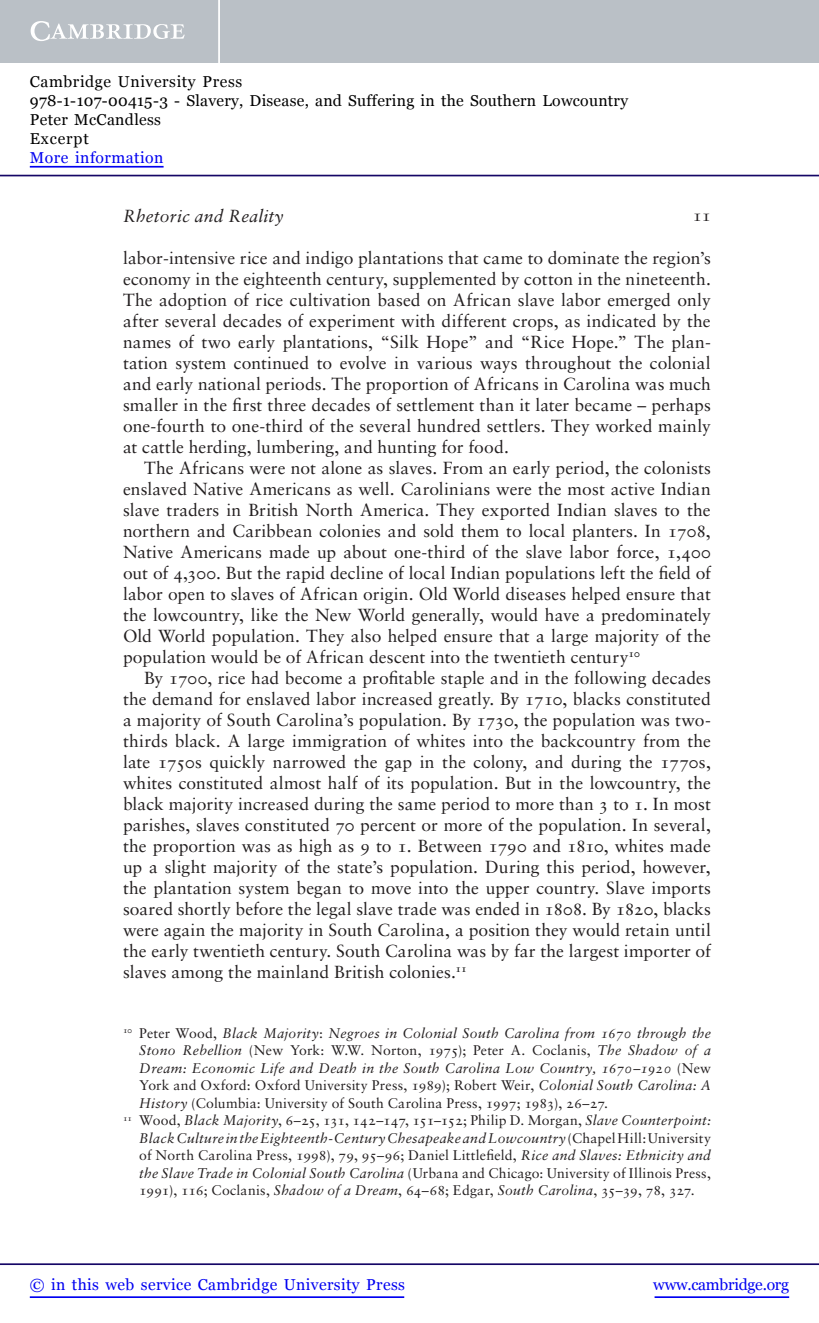
<style>
.page{position:relative;width:819px;height:1323px;background:#fff}
.page>*{position:absolute;margin:0;border:0;box-sizing:border-box;transform-origin:0 0}
.t1{font:17.5px/21px "Sabon LT Std";color:#231f20;text-align:justify}
.t2{font:italic 17.5px "Sabon LT Std";letter-spacing:.015em;color:#231f20}
.t3{font:16.62px "Sabon LT Std";color:#231f20}
.t4{font:15.75px/18.9px "Georgia";letter-spacing:.015em;color:#000}
.t5{font:15.75px "Georgia";letter-spacing:.025em;color:#0000f1}
.t6{font:15.75px "Georgia";letter-spacing:-.015em;color:#0000f1}
.t7{font:14px "Sabon LT Std";color:#231f20}
.t8{font:italic 14px "Sabon LT Std";letter-spacing:.02em;color:#231f20}
.t9{font:14px "Sabon LT Std";letter-spacing:.02em;color:#231f20}
.t10{font:14px "Sabon LT Std";letter-spacing:-.03em;color:#231f20}
.t11{font:14px "Sabon LT Std";letter-spacing:-.025em;color:#231f20}
.s1{font-style:normal}
.s2{font-style:italic}
</style>
<div class="page">
<hr style="left:655px;top:1296px;width:134px;height:2px;background:#0000f1">
<hr style="left:0;top:1263px;width:819px;height:2px;background:#150666">
<div style="left:0;top:0;width:819px;height:63px;background:#bac0c6"></div>
<svg style="left:31px;top:21px;width:154px;height:20px"></svg>
<hr style="left:218px;top:0;width:2px;height:63px;background:#fff">
<hr style="left:0;top:175px;width:819px;height:1px;background:#150666">
<hr style="left:30px;top:1296px;width:374px;height:2px;background:#0000f1">
<hr style="left:30px;top:166px;width:134px;height:2px;background:#0000f1">
<p class="t4" style="left:30px;top:72px;width:600px">Cambridge University Press<br>978-1-107-00415-3 - Slavery, Disease, and Suffering in the Southern Lowcountry Peter McCandless<br>Excerpt</p>
<p class="t5" style="left:30px;top:148px;width:135px">More information</p>
<p class="t2" style="left:123px;top:208px;width:162px">Rhetoric and Reality</p>
<p class="t3" style="left:693px;top:208px;width:20px">11</p>
<p class="t1" style="left:123px;top:248px;width:590px">labor-intensive rice and indigo plantations that came to dominate the region’s economy in the eighteenth century, supplemented by cotton in the nineteenth.<br>The adoption of rice cultivation based on African slave labor emerged only after several decades of experiment with different crops, as indicated by the names of two early plantations, “Silk Hope” and “Rice Hope.” The plan&shy;tation system continued to evolve in various ways throughout the colonial and early national periods. The proportion of Africans in Carolina was much smaller in the first three decades of settlement than it later became – perhaps one-fourth to one-third of the several hundred settlers. They worked mainly at cattle herding, lumbering, and hunting for food.</p>
<p class="t1" style="left:123px;top:458px;width:590px;text-indent:21px">The Africans were not alone as slaves. From an early period, the colonists enslaved Native Americans as well. Carolinians were the most active Indian slave traders in British North America. They exported Indian slaves to the northern and Caribbean colonies and sold them to local planters. In 1708, Native Americans made up about one-third of the slave labor force, 1,400 out of 4,300. But the rapid decline of local Indian populations left the field of labor open to slaves of African origin. Old World diseases helped ensure that the lowcountry, like the New World generally, would have a predominately Old World population. They also helped ensure that a large majority of the population would be of African descent into the twentieth century<sup>10</sup></p>
<p class="t1" style="left:123px;top:668px;width:590px;text-indent:21px">By 1700, rice had become a profitable staple and in the following decades the demand for enslaved labor increased greatly. By 1710, blacks constituted a majority of South Carolina’s population. By 1730, the population was two&shy;thirds black. A large immigration of whites into the backcountry from the late 1750s quickly narrowed the gap in the colony, and during the 1770s, whites constituted almost half of its population. But in the lowcountry, the black majority increased during the same period to more than 3 to 1. In most parishes, slaves constituted 70 percent or more of the population. In several, the proportion was as high as 9 to 1. Between 1790 and 1810, whites made up a slight majority of the state’s population. During this period, however, the plantation system began to move into the upper country. Slave imports soared shortly before the legal slave trade was ended in 1808. By 1820, blacks were again the majority in South Carolina, a position they would retain until the early twentieth century. South Carolina was by far the largest importer of slaves among the mainland British colonies.<sup>11</sup></p>
<p class="t8" style="left:123px;top:1027px;width:589px"><sup>10</sup> <span class="s1">Peter Wood,</span> Black Majority<span class="s1">:</span> Negroes in Colonial South Carolina from 1670 through the</p>
<p class="t7" style="left:139px;top:1044px;width:573px"><span class="s2">Stono Rebellion</span> (New York: W.W. Norton, 1975); Peter A. Coclanis, <span class="s2">The Shadow of a</span></p>
<p class="t8" style="left:139px;top:1062px;width:573px">Dream: Economic Life and Death in the South Carolina Low Country, 1670–1920 <span class="s1">(New</span></p>
<p class="t7" style="left:139px;top:1079px;width:573px">York and Oxford: Oxford University Press, 1989); Robert Weir, <span class="s2">Colonial South Carolina: A</span></p>
<p class="t7" style="left:139px;top:1097px;width:470px"><span class="s2">History</span> (Columbia: University of South Carolina Press, 1997; 1983), 26–27.</p>
<p class="t10" style="left:123px;top:1114px;width:589px"><sup>11</sup> Wood, <span class="s2">Black Majority</span>, 6–25, 131, 142–147, 151–152; Philip D. Morgan, <span class="s2">Slave Counterpoint:</span></p>
<p class="t8" style="left:139px;top:1132px;width:573px">Black Culture in the Eighteenth-Century Chesapeake and Lowcountry <span class="s1">(Chapel Hill:University</span></p>
<p class="t7" style="left:139px;top:1149px;width:573px">of North Carolina Press, 1998), 79, 95–96; Daniel Littlefield, <span class="s2">Rice and Slaves: Ethnicity and</span></p>
<p class="t9" style="left:139px;top:1167px;width:573px"><span class="s2">the Slave Trade in Colonial South Carolina</span> (Urbana and Chicago: University of Illinois Press,</p>
<p class="t11" style="left:139px;top:1184px;width:557px">1991), 116; Coclanis, <span class="s2">Shadow of a Dream</span>, 64–68; Edgar, <span class="s2">South Carolina</span>, 35–39, 78, 327.</p>
<p class="t5" style="left:30px;top:1276px;width:377px">© in this web service Cambridge University Press</p>
<p class="t6" style="left:653px;top:1276px;width:137px">www.cambridge.org</p>
</div>
